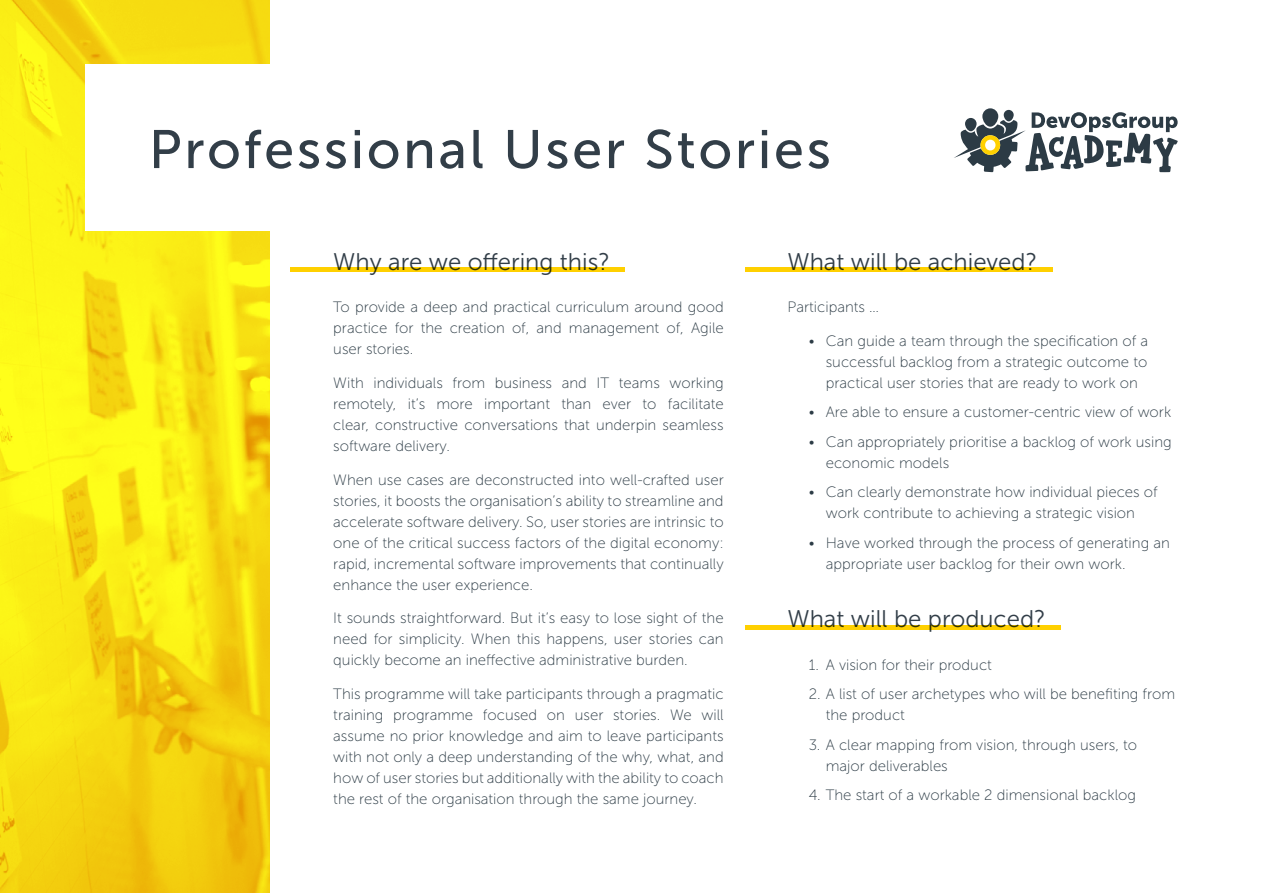
<style>
.page{position:relative;width:1263px;height:893px;background:#fff}
.page>*{position:absolute;margin:0;border:0;box-sizing:border-box;transform-origin:0 0}
.t1{font:54px "Museo Sans 500";letter-spacing:.05em;color:#323e48}
.t2{font:24px "Museo Sans 300";color:#323e48}
.t3{font:15px/21px "Museo Sans 100";color:#2c3b45;text-align:justify}
</style>
<div class="page">
<svg style="left:0;top:0;width:269px;height:893px;background:#f7e112"></svg>
<svg style="left:982px;top:108px;width:16px;height:19px"></svg>
<svg style="left:1004px;top:110px;width:10px;height:11px"></svg>
<svg style="left:954px;top:112px;width:224px;height:60px"></svg>
<div style="left:85px;top:64px;width:800px;height:167px;background:#fff"></div>
<hr style="left:745px;top:268px;width:307px;height:4px;background:#ffd000">
<hr style="left:291px;top:268px;width:334px;height:4px;background:#ffd000">
<hr style="left:745px;top:625px;width:316px;height:4px;background:#ffd000">
<h1 class="t1" style="left:149px;top:120px;width:683px">Professional User Stories</h1>
<h2 class="t2" style="left:333px;top:249px;width:278px">Why are we offering this?</h2>
<p class="t3" style="left:333px;top:297px;width:392px">To provide a deep and practical curriculum around good practice for the creation of, and management of, Agile user stories.</p>
<p class="t3" style="left:333px;top:372px;width:392px">With individuals from business and IT teams working remotely, it’s more important than ever to facilitate clear, constructive conversations that underpin seamless software delivery.</p>
<p class="t3" style="left:333px;top:469px;width:392px">When use cases are deconstructed into well-crafted user stories, it boosts the organisation’s ability to streamline and accelerate software delivery. So, user stories are intrinsic to one of the critical success factors of the digital economy: rapid, incremental software improvements that continually enhance the user experience.</p>
<p class="t3" style="left:333px;top:608px;width:392px">It sounds straightforward. But it’s easy to lose sight of the need for simplicity. When this happens, user stories can quickly become an ineffective administrative burden.</p>
<p class="t3" style="left:333px;top:684px;width:392px">This programme will take participants through a pragmatic training programme focused on user stories. We will assume no prior knowledge and aim to leave participants with not only a deep understanding of the why, what, and how of user stories but additionally with the ability to coach the rest of the organisation through the same journey.</p>
<h2 class="t2" style="left:787px;top:249px;width:251px">What will be achieved?</h2>
<p class="t3" style="left:787px;top:297px;width:93px">Participants …</p>
<p class="t3" style="left:826px;top:330px;width:324px;text-indent:-17px">• Can guide a team through the specification of a successful backlog from a strategic outcome to practical user stories that are ready to work on</p>
<p class="t3" style="left:809px;top:402px;width:364px">• Are able to ensure a customer-centric view of work</p>
<p class="t3" style="left:826px;top:431px;width:347px;text-indent:-17px">• Can appropriately prioritise a backlog of work using economic models</p>
<p class="t3" style="left:809px;top:482px;width:350px;text-align:center">• Can clearly demonstrate how individual pieces of work contribute to achieving a strategic vision</p>
<p class="t3" style="left:826px;top:532px;width:346px;text-indent:-17px">• Have worked through the process of generating an appropriate user backlog for their own work.</p>
<h2 class="t2" style="left:787px;top:606px;width:260px">What will be produced?</h2>
<p class="t3" style="left:809px;top:654px;width:185px">1. A vision for their product</p>
<p class="t3" style="left:826px;top:684px;width:351px;text-indent:-17px">2. A list of user archetypes who will be benefiting from the product</p>
<p class="t3" style="left:826px;top:734px;width:313px;text-indent:-17px">3. A clear mapping from vision, through users, to major deliverables</p>
<p class="t3" style="left:809px;top:785px;width:329px">4. The start of a workable 2 dimensional backlog</p>
</div>
